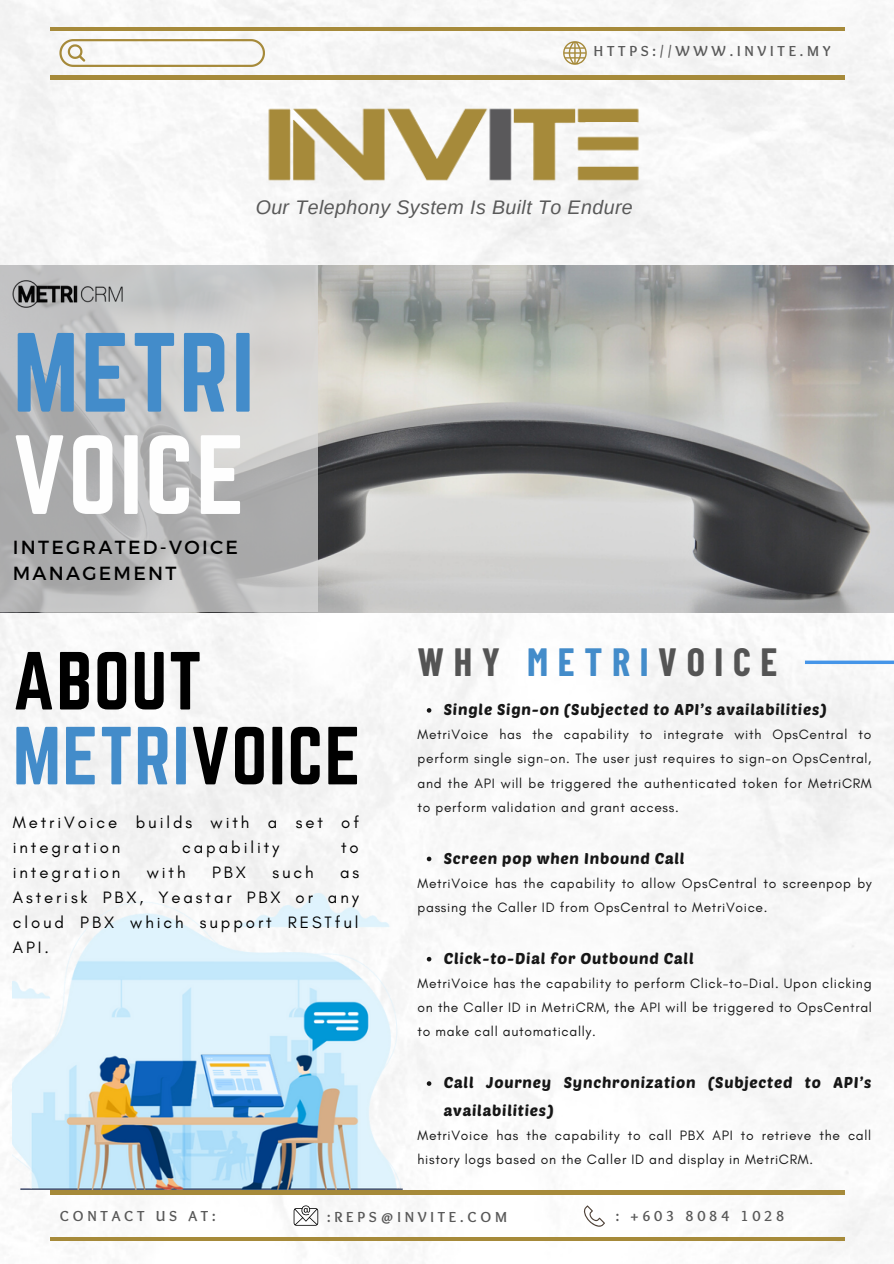
<style>
.page{position:relative;width:894px;height:1264px;background:#fff}
.page>*{position:absolute;margin:0;border:0;box-sizing:border-box;transform-origin:0 0}
.t1{font:98.4px "Norwester";letter-spacing:.02em;color:#438cca}
.t2{font:98.4px "Norwester";letter-spacing:.02em;color:#fefefe}
.t3{font:71.85px/74.8px "Norwester";letter-spacing:.02em;color:#000}
.t4{font:700 38.55px "Barlow Condensed";letter-spacing:.25em;color:#545454}
.t5{font:italic 19.65px "Arimo";letter-spacing:.02em;color:#595959}
.t6{font:18.9px/26px "Montserrat";letter-spacing:.12em;color:#000}
.t7{font:16.8px/25px "Glacial Indifference";letter-spacing:.175em;color:#000}
.t8{font:15.45px/27.6px "Poetsen One";letter-spacing:.05em;color:#161616}
.t9{font:700 15.15px "Sukar";letter-spacing:.25em;color:#595959}
.t10{font:13.8px/24.2px "Glacial Indifference";letter-spacing:.05em;color:#161616;text-align:justify}
.s1{color:#438cca}
</style>
<div class="page">
<img style="left:0;top:0;width:893px;height:1263px">
<hr style="left:50px;top:27px;width:794px;height:4px;background:#a68a3a">
<hr style="left:50px;top:76px;width:794px;height:3px;background:#a68a3a">
<img style="left:249px;top:82px;width:408px;height:128px">
<hr style="left:50px;top:1190px;width:794px;height:4px;background:#a68a3a">
<hr style="left:50px;top:1237px;width:794px;height:3px;background:#a68a3a">
<svg style="left:293px;top:1205px;width:25px;height:20px"></svg>
<svg style="left:582px;top:1205px;width:22px;height:21px"></svg>
<svg style="left:563px;top:41px;width:23px;height:24px"></svg>
<svg style="left:59px;top:39px;width:206px;height:28px"></svg>
<svg style="left:804px;top:660px;width:89px;height:4px"></svg>
<img style="left:318px;top:265px;width:575px;height:347px">
<svg style="left:0;top:265px;width:318px;height:347px;background:#bdbdbd"></svg>
<img style="left:13px;top:276px;width:117px;height:35px">
<img style="left:13px;top:893px;width:389px;height:296px">
<svg style="left:426px;top:708px;width:5px;height:4px"></svg>
<svg style="left:426px;top:856px;width:5px;height:5px"></svg>
<svg style="left:426px;top:956px;width:5px;height:5px"></svg>
<svg style="left:426px;top:1081px;width:5px;height:4px"></svg>
<p class="t9" style="left:593px;top:43px;width:238px">HTTPS://WWW.INVITE.MY</p>
<h3 class="t5" style="left:255px;top:196px;width:378px">Our Telephony System Is Built To Endure</h3>
<h1 class="t1" style="left:13px;top:313px;width:243px">METRI</h1>
<h1 class="t2" style="left:13px;top:415px;width:234px">VOICE</h1>
<h3 class="t6" style="left:13px;top:533px;width:226px">INTEGRATED-VOICE<br>MANAGEMENT</h3>
<h2 class="t3" style="left:13px;top:643px;width:349px">ABOUT<br><span class="s1">METRI</span>VOICE</h2>
<p class="t7" style="left:13px;top:809px;width:348px">MetriVoice builds with a set of integration</p>
<p class="t7" style="left:182px;top:834px;width:99px">capability</p>
<p class="t7" style="left:341px;top:834px;width:19px">to</p>
<p class="t7" style="left:13px;top:859px;width:109px">integration</p>
<p class="t7" style="left:147px;top:859px;width:40px">with</p>
<p class="t7" style="left:212px;top:859px;width:35px">PBX</p>
<p class="t7" style="left:272px;top:859px;width:43px">such</p>
<p class="t7" style="left:13px;top:859px;width:348px;text-align:justify;text-indent:327px">as Asterisk PBX, Yeastar PBX or any cloud PBX which support RESTful API.</p>
<h3 class="t4" style="left:417px;top:637px;width:361px">WHY <span class="s1">METRI</span>VOICE</h3>
<p class="t8" style="left:443px;top:695px;width:384px">Single Sign-on (Subjected to API’s availabilities)</p>
<p class="t10" style="left:417px;top:722px;width:455px">MetriVoice has the capability to integrate with OpsCentral to perform single sign-on. The user just requires to sign-on OpsCentral, and the API will be triggered the authenticated token for MetriCRM to perform validation and grant access.</p>
<p class="t8" style="left:443px;top:843px;width:242px">Screen pop when Inbound Call</p>
<p class="t10" style="left:417px;top:870px;width:455px">MetriVoice has the capability to allow OpsCentral to screenpop by passing the Caller ID from OpsCentral to MetriVoice.</p>
<p class="t8" style="left:443px;top:943px;width:251px">Click-to-Dial for Outbound Call</p>
<p class="t10" style="left:417px;top:971px;width:456px">MetriVoice has the capability to perform Click-to-Dial. Upon clicking on the Caller ID in MetriCRM, the API will be triggered to OpsCentral to make call automatically.</p>
<p class="t8" style="left:443px;top:1068px;width:429px">Call Journey Synchronization (Subjected to API’s availabilities)</p>
<p class="t10" style="left:417px;top:1123px;width:455px">MetriVoice has the capability to call PBX API to retrieve the call history logs based on the Caller ID and display in MetriCRM.</p>
<p class="t9" style="left:60px;top:1207px;width:157px">CONTACT US AT:</p>
<p class="t9" style="left:327px;top:1207px;width:181px">:REPS@INVITE.COM</p>
<p class="t9" style="left:615px;top:1206px;width:170px">: +603 8084 1028</p>
</div>
